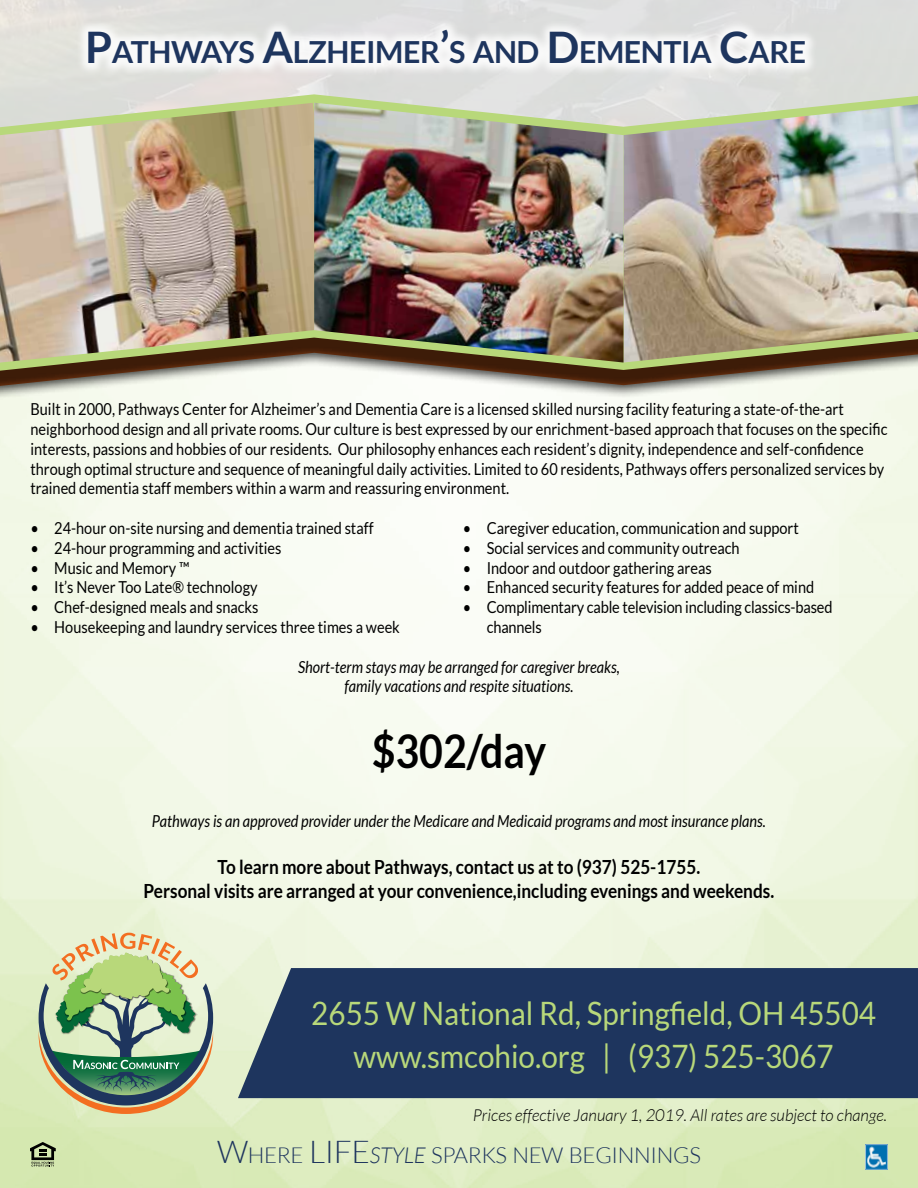
<style>
.page{position:relative;width:918px;height:1188px;background:#fff}
.page>*{position:absolute;margin:0;border:0;box-sizing:border-box;transform-origin:0 0}
.t1{font:700 46.5px "Lato";color:#000;scale:.88 1}
.t2{font:32.25px/42.3px "Lato";color:#b8d87a;text-align:center;scale:.92 1}
.t3{font:700 30.45px "Lato";letter-spacing:-.015em;color:#1e355e}
.t4{font:300 22.05px "Lato";letter-spacing:-.015em;color:#1e355e}
.t5{font:700 19.5px/23.4px "Lato";color:#000;text-align:center;scale:.88 1}
.t6{font:16.5px/19.8px "Lato";color:#000;scale:.88 1}
.t7{font:italic 16.5px/19.8px "Lato";color:#000;text-align:center;scale:.88 1}
.t8{font:italic 300 16.5px "Lato";color:#000}
.s1{font-size:43.5px}
.s2{font-size:31.5px}
.s3{font-style:italic}
</style>
<div class="page">
<img style="left:0;top:400px;width:918px;height:788px">
<div style="left:238px;top:968px;width:680px;height:130px;background:#1e355e"></div>
<img style="left:865px;top:1145px;width:23px;height:25px">
<svg style="left:30px;top:1142px;width:26px;height:25px"></svg>
<svg style="left:39px;top:933px;width:174px;height:181px;background:#a5b991"></svg>
<div style="left:75px;top:17px;width:743px;height:59px;background:#fff;opacity:.85"></div>
<div style="left:0;top:103px;width:918px;height:297px;background:#000;opacity:.75"></div>
<svg style="left:0;top:94px;width:918px;height:277px;background:#b0ac9b"></svg>
<img style="left:0;top:103px;width:918px;height:260px">
<h3 class="t3" style="left:85px;top:35px;width:723px"><span class="s1">P</span>ATHWAYS <span class="s1">A</span>LZHEIMER<span class="s1">’</span>S AND <span class="s1">D</span>EMENTIA <span class="s1">C</span>ARE</h3>
<p class="t6" style="left:30px;top:399px;width:975px">Built in 2000, Pathways Center for Alzheimer’s and Dementia Care is a licensed skilled nursing facility featuring a state-of-the-art neighborhood design and all private rooms. Our culture is best expressed by our enrichment-based approach that focuses on the specific interests, passions and hobbies of our residents. Our philosophy enhances each resident’s dignity, independence and self-confidence through optimal structure and sequence of meaningful daily activities. Limited to 60 residents, Pathways offers personalized services by trained dementia staff members within a warm and reassuring environment.</p>
<p class="t6" style="left:30px;top:518px;width:391px">• 24-hour on-site nursing and dementia trained staff</p>
<p class="t6" style="left:30px;top:538px;width:287px">• 24-hour programming and activities</p>
<p class="t6" style="left:30px;top:558px;width:182px">• Music and Memory ™</p>
<p class="t6" style="left:30px;top:578px;width:260px">• It’s Never Too Late® technology</p>
<p class="t6" style="left:30px;top:597px;width:261px">• Chef-designed meals and snacks</p>
<p class="t6" style="left:30px;top:617px;width:421px">• Housekeeping and laundry services three times a week</p>
<p class="t6" style="left:463px;top:518px;width:383px">• Caregiver education, communication and support</p>
<p class="t6" style="left:463px;top:538px;width:316px">• Social services and community outreach</p>
<p class="t6" style="left:463px;top:558px;width:284px">• Indoor and outdoor gathering areas</p>
<p class="t6" style="left:463px;top:578px;width:401px">• Enhanced security features for added peace of mind</p>
<p class="t6" style="left:487px;top:597px;width:394px;text-indent:-24px">• Complimentary cable television including classics-based channels</p>
<p class="t7" style="left:298px;top:657px;width:367px">Short-term stays may be arranged for caregiver breaks, family vacations and respite situations.</p>
<h1 class="t1" style="left:372px;top:725px;width:200px">$302/day</h1>
<p class="t7" style="left:152px;top:812px;width:699px">Pathways is an approved provider under the Medicare and Medicaid programs and most insurance plans.</p>
<p class="t5" style="left:143px;top:855px;width:718px">To learn more about Pathways, contact us at to (937) 525-1755.<br>Personal visits are arranged at your convenience,including evenings and weekends.</p>
<h2 class="t2" style="left:311px;top:992px;width:615px">2655 W National Rd, Springfield, OH 45504 www.smcohio.org | (937) 525-3067</h2>
<p class="t8" style="left:473px;top:1106px;width:416px">Prices effective January 1, 2019. All rates are subject to change.</p>
<h3 class="t4" style="left:217px;top:1144px;width:485px"><span class="s2">W</span>HERE <span class="s2">LIFE</span><span class="s3">style</span> SPARKS NEW BEGI NNI NGS</h3>
</div>
